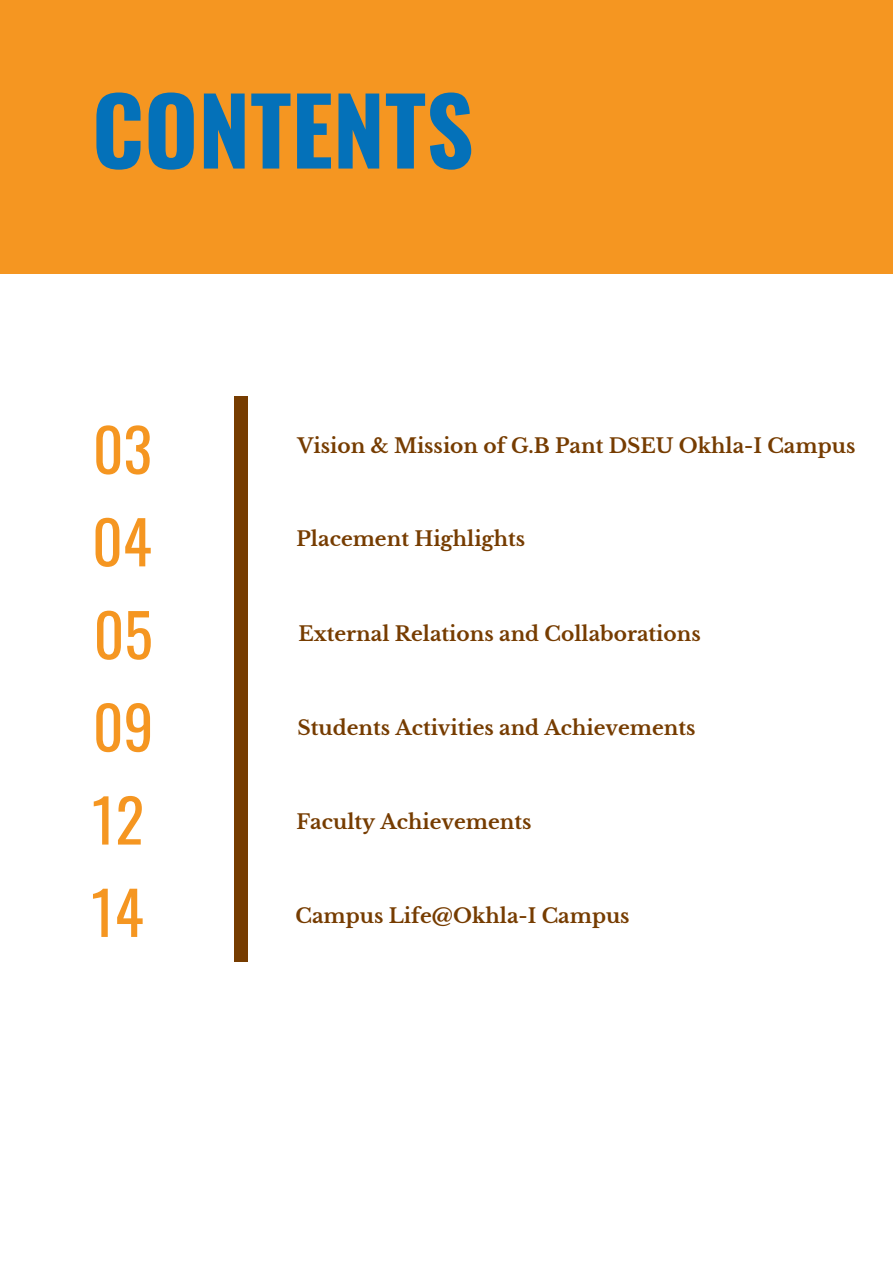
<style>
.page{position:relative;width:893px;height:1264px;background:#fff}
.page>*{position:absolute;margin:0;border:0;box-sizing:border-box;transform-origin:0 0}
.t1{font:700 92.55px "Oswald";color:#0471b9}
.t2{font:59.55px/92.6px "Oswald";color:#f59621}
.t3{font:700 20.1px "Libre Baskerville";color:#763c00}
</style>
<div class="page">
<div style="left:0;top:0;width:892px;height:274px;background:#f59621"></div>
<div style="left:234px;top:396px;width:14px;height:565px;background:#763c00"></div>
<h1 class="t1" style="left:92px;top:58px;width:383px">CONTENTS</h1>
<h2 class="t2" style="left:91px;top:401px;width:64px">03<br>04<br>05<br>09<br>12<br>14</h2>
<p class="t3" style="left:297px;top:433px;width:559px">Vision &amp; Mission of G.B Pant DSEU Okhla-I Campus</p>
<p class="t3" style="left:296px;top:527px;width:230px">Placement Highlights</p>
<p class="t3" style="left:298px;top:621px;width:404px">External Relations and Collaborations</p>
<p class="t3" style="left:297px;top:715px;width:399px">Students Activities and Achievements</p>
<p class="t3" style="left:296px;top:809px;width:236px">Faculty Achievements</p>
<p class="t3" style="left:295px;top:903px;width:335px">Campus Life@Okhla-I Campus</p>
</div>
